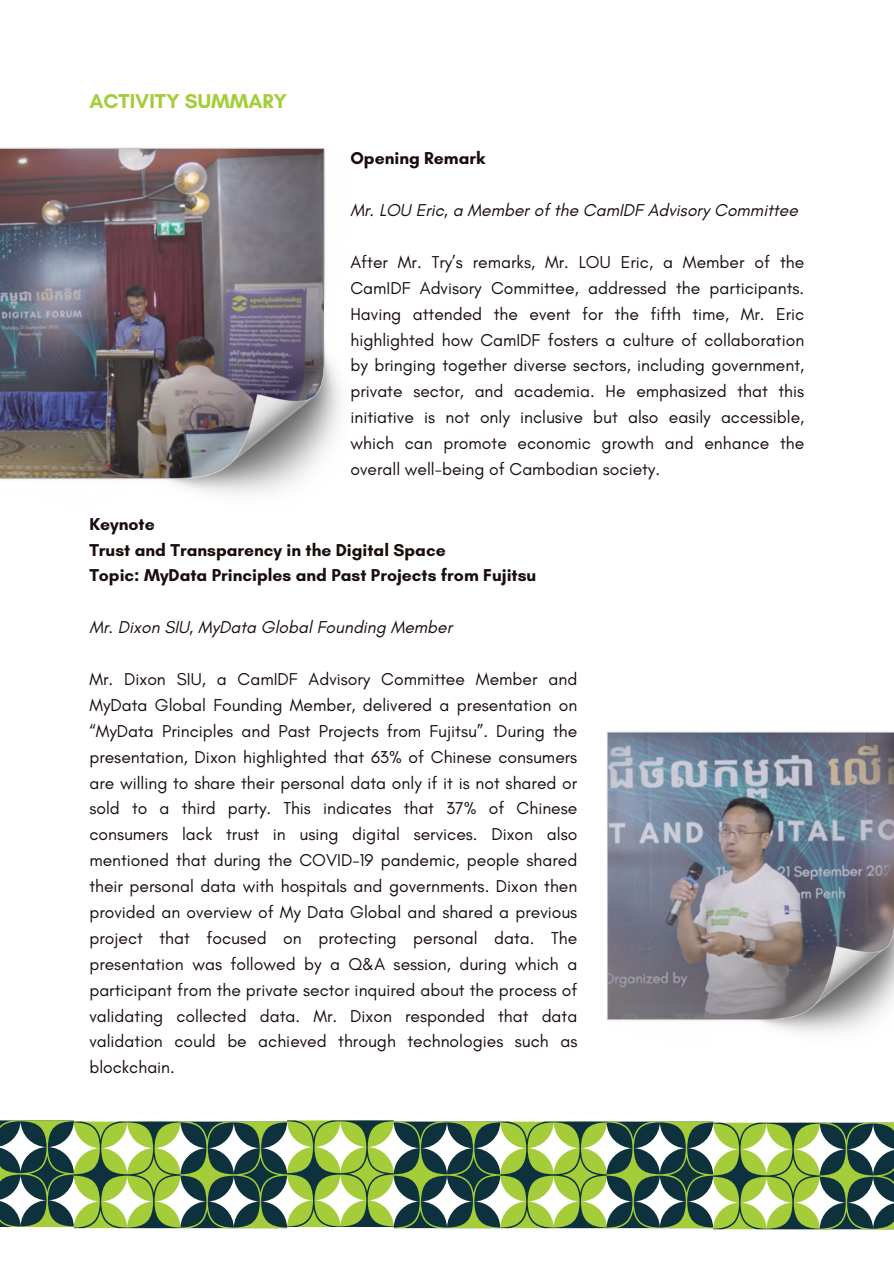
<style>
.page{position:relative;width:894px;height:1264px;background:#fff}
.page>*{position:absolute;margin:0;border:0;box-sizing:border-box;transform-origin:0 0}
.t1{font:700 20.4px "Glacial Indifference";color:#a4cd39}
.t2{font:17.55px/25.8px "Glacial Indifference";color:#190e0c;text-align:justify}
.t3{font:700 17.55px/25.8px "Glacial Indifference";color:#190e0c}
.t4{font:italic 17.55px "Glacial Indifference";color:#190e0c}
</style>
<div class="page">
<svg style="left:0;top:1120px;width:893px;height:109px"></svg>
<img style="left:0;top:148px;width:341px;height:346px">
<img style="left:607px;top:731px;width:286px;height:302px">
<p class="t1" style="left:89px;top:89px;width:199px">ACTIVITY SUMMARY</p>
<p class="t3" style="left:350px;top:145px;width:136px">Opening Remark</p>
<p class="t4" style="left:350px;top:199px;width:449px">Mr. LOU Eric, a Member of the CamIDF Advisory Committee</p>
<p class="t2" style="left:350px;top:249px;width:455px">After Mr. Try’s remarks, Mr. LOU Eric, a Member of the CamIDF Advisory Committee, addressed the participants.<br>Having attended the event for the fifth time, Mr. Eric highlighted how CamIDF fosters a culture of collaboration by bringing together diverse sectors, including government, private sector, and academia. He emphasized that this initiative is not only inclusive but also easily accessible, which can promote economic growth and enhance the overall well-being of Cambodian society.</p>
<p class="t3" style="left:89px;top:510px;width:448px">Keynote<br>Trust and Transparency in the Digital Space<br>Topic: MyData Principles and Past Projects from Fujitsu</p>
<p class="t4" style="left:89px;top:616px;width:364px">Mr. Dixon SIU, MyData Global Founding Member</p>
<p class="t2" style="left:89px;top:666px;width:489px">Mr. Dixon SIU, a CamIDF Advisory Committee Member and MyData Global Founding Member, delivered a presentation on “MyData Principles and Past Projects from Fujitsu”. During the presentation, Dixon highlighted that 63% of Chinese consumers are willing to share their personal data only if it is not shared or sold to a third party. This indicates that 37% of Chinese consumers lack trust in using digital services. Dixon also mentioned that during the COVID-19 pandemic, people shared their personal data with hospitals and governments. Dixon then provided an overview of My Data Global and shared a previous project that focused on protecting personal data. The presentation was followed by a Q&amp;A session, during which a participant from the private sector inquired about the process of validating collected data. Mr. Dixon responded that data validation could be achieved through technologies such as blockchain.</p>
</div>
